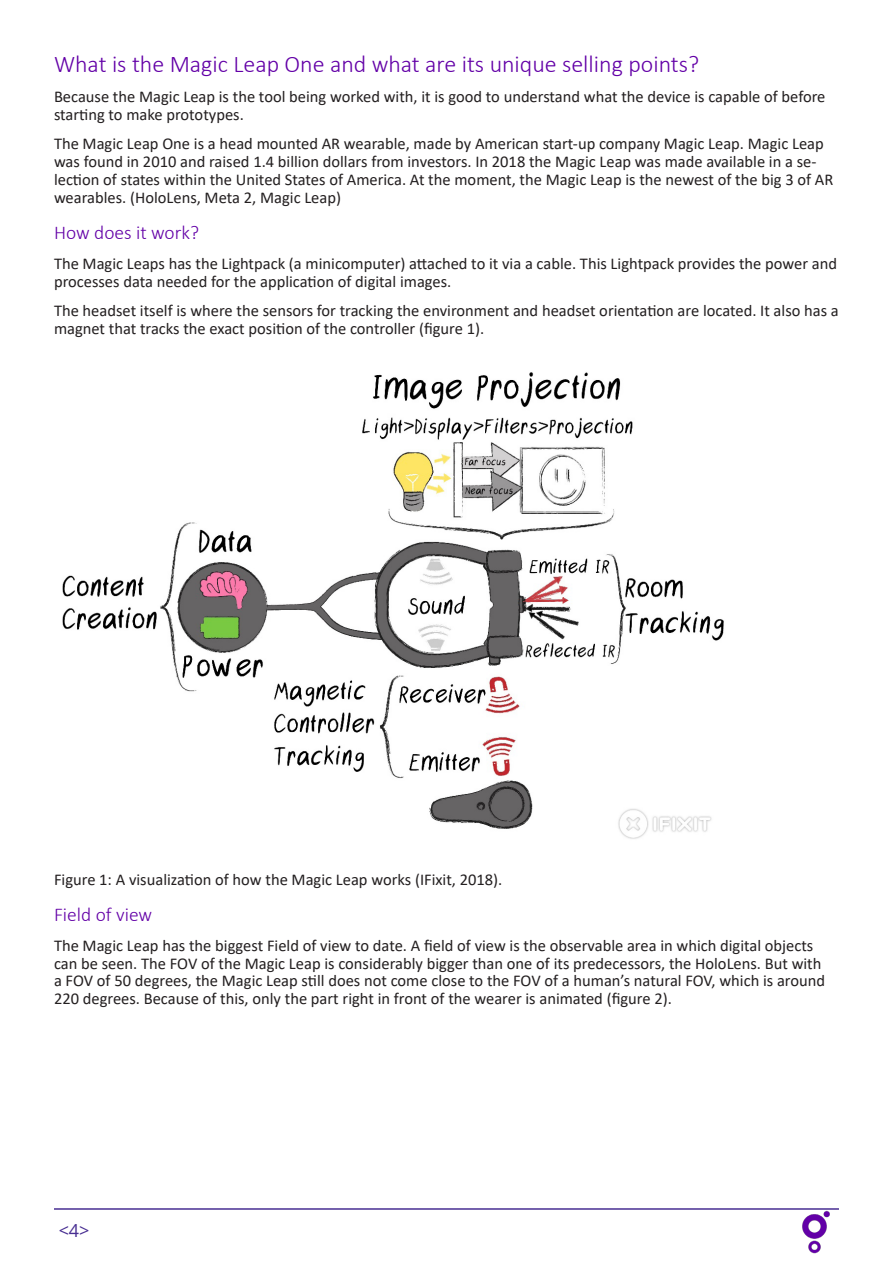
<style>
.page{position:relative;width:893px;height:1263px;background:#fff}
.page>*{position:absolute;margin:0;border:0;box-sizing:border-box;transform-origin:0 0}
.Heading_1{font:300 24px "Calibri";color:#6300a7}
.Heading_2{font:300 19.5px "Calibri";color:#6300a7}
.t1{font:18px "Open Sans";color:#482e92}
.t2{font:16.5px/17.9px "Calibri";color:#231f20}
</style>
<div class="page">
<hr style="left:54px;top:1208px;width:785px;height:2px;background:#482e92">
<img style="left:802px;top:1210px;width:28px;height:44px">
<img style="left:62px;top:372px;width:662px;height:467px">
<p class="Heading_1" style="left:54px;top:49px;width:647px">What is the Magic Leap One and what are its unique selling points?</p>
<p class="t2" style="left:54px;top:87px;width:773px">Because the Magic Leap is the tool being worked with, it is good to understand what the device is capable of before starting to make prototypes.</p>
<p class="t2" style="left:54px;top:135px;width:781px">The Magic Leap One is a head mounted AR wearable, made by American start-up company Magic Leap. Magic Leap was found in 2010 and raised 1.4 billion dollars from investors. In 2018 the Magic Leap was made available in a se&shy;lection of states within the United States of America. At the moment, the Magic Leap is the newest of the big 3 of AR wearables. (HoloLens, Meta 2, Magic Leap)</p>
<p class="Heading_2" style="left:54px;top:220px;width:147px">How does it work?</p>
<p class="t2" style="left:54px;top:254px;width:785px">The Magic Leaps has the Lightpack (a minicomputer) attached to it via a cable. This Lightpack provides the power and processes data needed for the application of digital images.</p>
<p class="t2" style="left:54px;top:301px;width:786px">The headset itself is where the sensors for tracking the environment and headset orientation are located. It also has a magnet that tracks the exact position of the controller (figure 1).</p>
<p class="t2" style="left:54px;top:870px;width:450px">Figure 1: A visualization of how the Magic Leap works (IFixit, 2018).</p>
<p class="Heading_2" style="left:54px;top:902px;width:100px">Field of view</p>
<p class="t2" style="left:54px;top:936px;width:773px">The Magic Leap has the biggest Field of view to date. A field of view is the observable area in which digital objects can be seen. The FOV of the Magic Leap is considerably bigger than one of its predecessors, the HoloLens. But with a FOV of 50 degrees, the Magic Leap still does not come close to the FOV of a human’s natural FOV, which is around 220 degrees. Because of this, only the part right in front of the wearer is animated (figure 2).</p>
<p class="t1" style="left:59px;top:1217px;width:32px">&lt;4&gt;</p>
</div>
